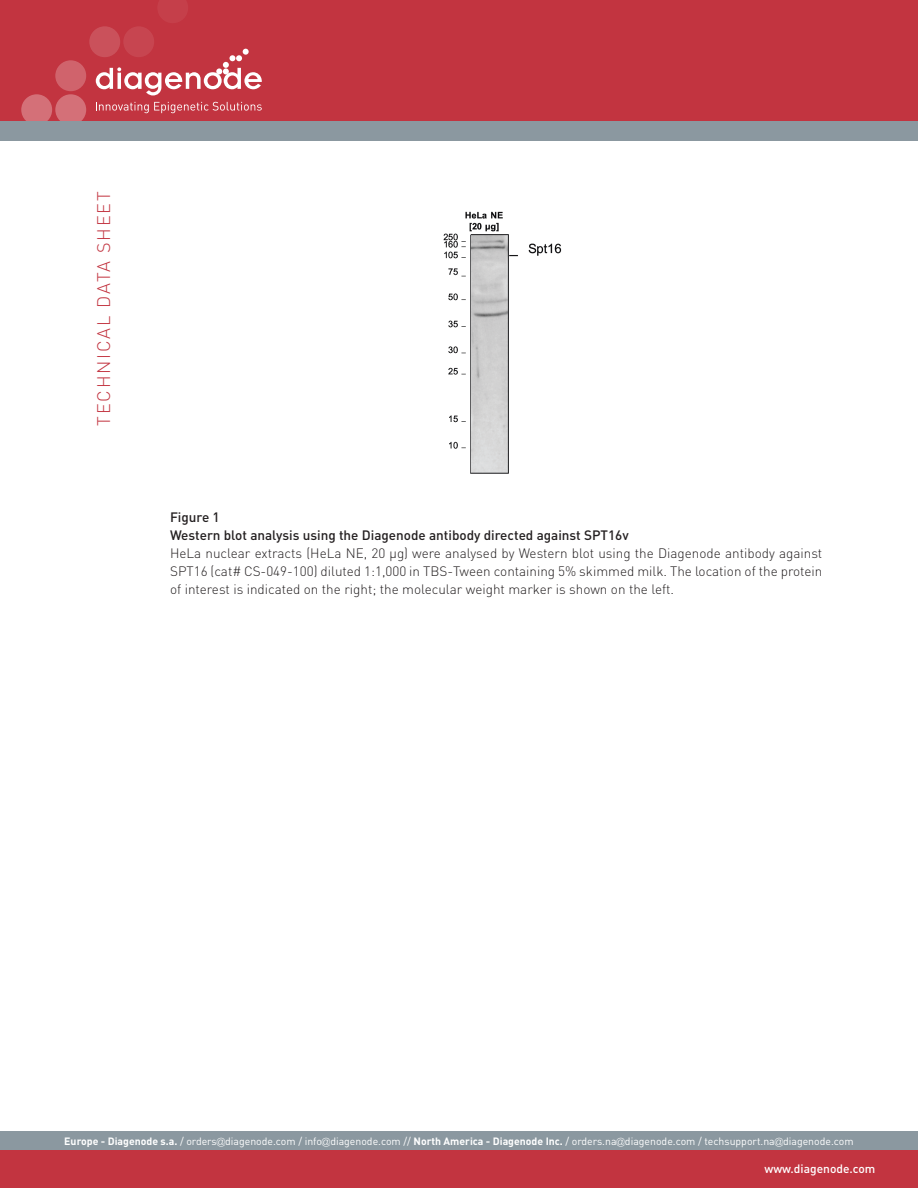
<style>
.page{position:relative;width:918px;height:1188px;background:#fff}
.page>*{position:absolute;margin:0;border:0;box-sizing:border-box;transform-origin:0 0}
.t1{font:300 18px "DIN";letter-spacing:.1em;color:#c23440}
.BODY{font:300 13.5px/18px "DIN";color:#231f20;text-align:justify}
.BODY-2{font:500 13.5px "DIN";color:#231f20}
.t2{font:500 12px "DIN";color:#fff}
.t3{font:10.5px "DIN";color:#fff}
.s1{font-weight:700}
.s2{font-family:"Gill Sans";font-weight:300}
</style>
<div class="page">
<div style="left:0;top:1131px;width:918px;height:20px;background:#8b98a0"></div>
<div style="left:0;top:0;width:918px;height:121px;background:#c23440"></div>
<div style="left:55px;top:94px;width:31px;height:31px;background:#d47078;border-radius:50%"></div>
<div style="left:21px;top:94px;width:31px;height:31px;background:#d47078;border-radius:50%"></div>
<div style="left:55px;top:60px;width:31px;height:31px;background:#d0636c;border-radius:50%"></div>
<div style="left:89px;top:26px;width:31px;height:31px;background:#ca515b;border-radius:50%"></div>
<div style="left:123px;top:26px;width:31px;height:31px;background:#c74550;border-radius:50%"></div>
<svg style="left:158px;top:0;width:30px;height:23px"></svg>
<div style="left:0;top:121px;width:918px;height:20px;background:#8b98a0"></div>
<div style="left:0;top:1151px;width:918px;height:37px;background:#c23440"></div>
<svg style="left:96px;top:49px;width:166px;height:46px"></svg>
<svg style="left:96px;top:102px;width:166px;height:11px"></svg>
<img style="left:443px;top:211px;width:119px;height:263px">
<h1 class="t1" style="left:93px;top:426px;width:236px;rotate:-90deg">TECHNICAL DATA SHEET</h1>
<p class="BODY-2" style="left:170px;top:508px;width:51px">Figure 1</p>
<p class="BODY-2" style="left:170px;top:526px;width:460px">Western blot analysis using the Diagenode antibody directed against SPT16v</p>
<p class="BODY" style="left:170px;top:544px;width:654px">HeLa nuclear extracts (HeLa NE, 20 µg) were analysed by Western blot using the Diagenode antibody against SPT16 (cat# CS-049-100) diluted 1:1,000 in TBS-Tween containing 5% skimmed milk. The location of the protein of interest is indicated on the right; the molecular weight marker is shown on the left.</p>
<p class="t3" style="left:64px;top:1134px;width:791px"><span class="s1">Europe - Diagenode s.a.</span> / orders<span class="s2">@</span>diagenode.com / info<span class="s2">@</span>diagenode.com // <span class="s1">North America - Diagenode Inc.</span> / orders.na<span class="s2">@</span>diagenode.com / techsupport.na<span class="s2">@</span>diagenode.com</p>
<p class="t2" style="left:764px;top:1161px;width:113px">www.diagenode.com</p>
</div>
